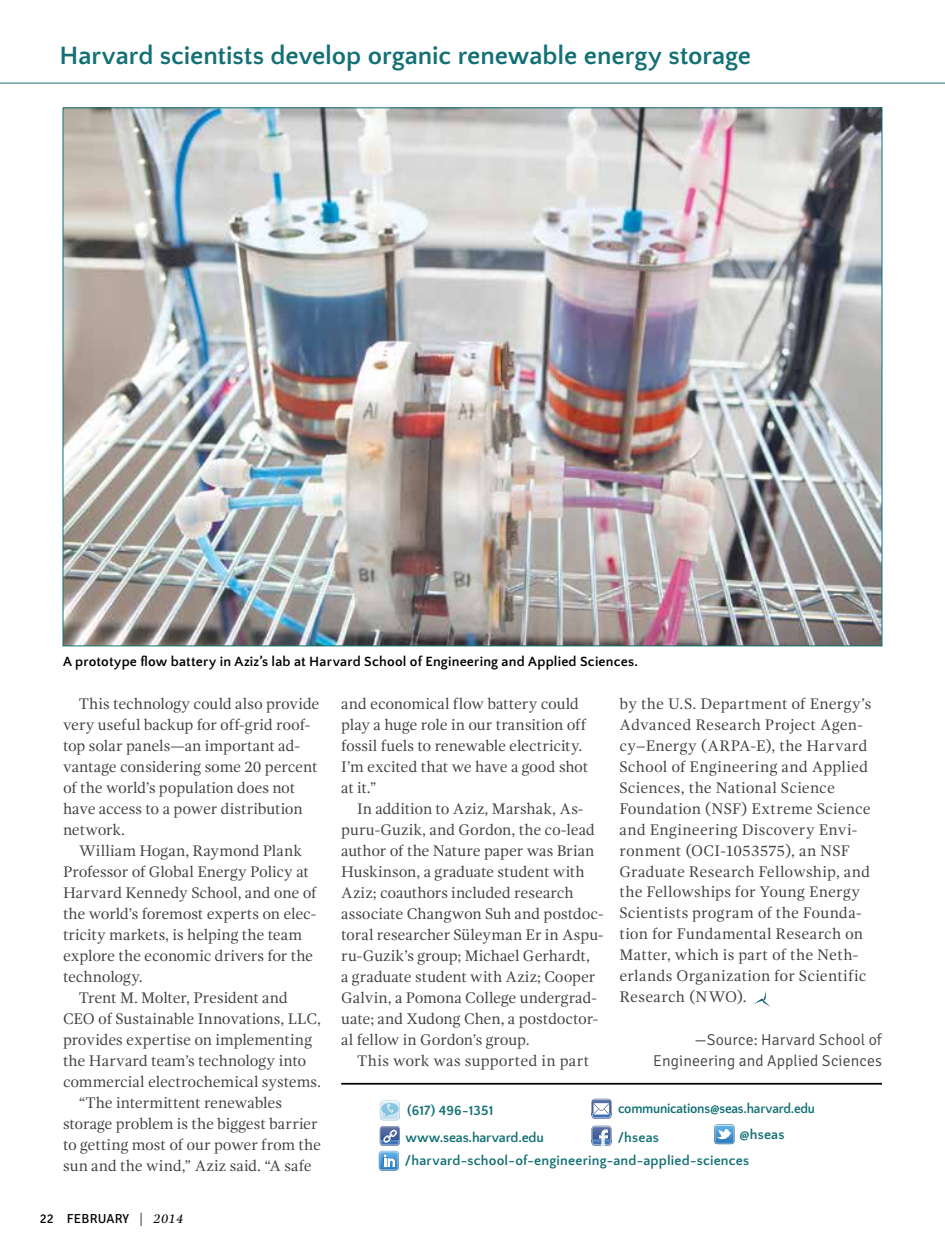
<style>
.page{position:relative;width:945px;height:1260px;background:#fff}
.page>*{position:absolute;margin:0;border:0;box-sizing:border-box;transform-origin:0 0}
.t1{font:700 26.25px "Quattrocento Sans";letter-spacing:-.005em;color:#137074}
.t2{font:15.75px/21px "Gandhi Serif";color:#414042}
.t3{font:15.75px "Gandhi Serif";letter-spacing:-.02em;color:#414042}
.t4{font:300 15.75px/21px "Signika";letter-spacing:.01em;color:#414042;text-align:right}
.t5{font:700 14px/26.2px "Quattrocento Sans";letter-spacing:.01em;color:#137074}
.t6{font:700 14px "Quattrocento Sans";letter-spacing:.015em;color:#000}
.t7{font:700 14px "Quattrocento Sans";letter-spacing:-.015em;color:#137074;scale:.95 1}
.t8{font:13.12px "Signika";letter-spacing:.02em;color:#000}
.s1{font-family:"Gandhi Serif";font-style:italic}
</style>
<div class="page">
<svg style="left:755px;top:991px;width:15px;height:15px"></svg>
<hr style="left:0;top:83px;width:945px;height:1px;background:#137074">
<img style="left:65px;top:109px;width:815px;height:535px">
<hr style="left:341px;top:1083px;width:541px;height:2px;background:#000">
<svg style="left:380px;top:1100px;width:20px;height:20px"></svg>
<svg style="left:592px;top:1127px;width:20px;height:19px"></svg>
<img style="left:592px;top:1126px;width:19px;height:4px">
<svg style="left:592px;top:1099px;width:20px;height:20px"></svg>
<svg style="left:714px;top:1124px;width:20px;height:20px"></svg>
<svg style="left:379px;top:1126px;width:21px;height:45px"></svg>
<h1 class="t1" style="left:60px;top:42px;width:693px">Harvard scientists develop organic renewable energy storage</h1>
<p class="t6" style="left:63px;top:654px;width:577px">A prototype flow battery in Aziz’s lab at Harvard School of Engineering and Applied Sciences.</p>
<p class="t2" style="left:63px;top:693px;width:258px;text-indent:16px">This technology could also provide very useful backup for off-grid roof&shy;top solar panels—an important ad&shy;vantage considering some 20 percent of the world’s population does not have access to a power distribution network.</p>
<p class="t2" style="left:79px;top:840px;width:225px">William Hogan, Raymond Plank</p>
<p class="t2" style="left:63px;top:861px;width:248px">Professor of Global Energy Policy at</p>
<p class="t2" style="left:63px;top:882px;width:255px">Harvard Kennedy School, and one of</p>
<p class="t2" style="left:63px;top:903px;width:255px">the world’s foremost experts on elec-</p>
<p class="t2" style="left:63px;top:924px;width:241px">tricity markets, is helping the team</p>
<p class="t3" style="left:63px;top:947px;width:252px">explore the economic drivers for the</p>
<p class="t2" style="left:63px;top:966px;width:81px">technology.</p>
<p class="t3" style="left:79px;top:989px;width:211px">Trent M. Molter, President and</p>
<p class="t2" style="left:63px;top:1008px;width:260px">CEO of Sustainable Innovations, LLC,</p>
<p class="t2" style="left:63px;top:1029px;width:251px">provides expertise on implementing</p>
<p class="t2" style="left:63px;top:1050px;width:245px">the Harvard team’s technology into</p>
<p class="t2" style="left:63px;top:1071px;width:260px">commercial electrochemical systems.</p>
<p class="t2" style="left:79px;top:1092px;width:205px">“The intermittent renewables</p>
<p class="t2" style="left:63px;top:1113px;width:256px">storage problem is the biggest barrier</p>
<p class="t2" style="left:63px;top:1134px;width:260px">to getting most of our power from the</p>
<p class="t2" style="left:63px;top:1155px;width:250px">sun and the wind,” Aziz said. “A safe</p>
<p class="t8" style="left:40px;top:1211px;width:145px">22 FEBRUARY <span class="s1">| 2014</span></p>
<p class="t2" style="left:341px;top:693px;width:249px">and economical flow battery could play a huge role in our transition off fossil fuels to renewable electricity.<br>I’m excited that we have a good shot at it.”</p>
<p class="t2" style="left:341px;top:798px;width:264px;text-indent:16px">In addition to Aziz, Marshak, As&shy;puru-Guzik, and Gordon, the co-lead author of the Nature paper was Brian Huskinson, a graduate student with Aziz; coauthors included research associate Changwon Suh and postdoc&shy;toral researcher Süleyman Er in Aspu&shy;ru-Guzik’s group; Michael Gerhardt,<br>a graduate student with Aziz; Cooper Galvin, a Pomona College undergrad&shy;uate; and Xudong Chen, a postdoctor&shy;al fellow in Gordon’s group.</p>
<p class="t2" style="left:357px;top:1050px;width:234px">This work was supported in part</p>
<p class="t2" style="left:620px;top:693px;width:253px">by the U.S. Department of Energy’s<br>Advanced Research Project Agen&shy;cy–Energy (ARPA-E), the Harvard<br>School of Engineering and Applied<br>Sciences, the National Science<br>Foundation (NSF) Extreme Science and Engineering Discovery Envi&shy;ronment (OCI-1053575), an NSF<br>Graduate Research Fellowship, and the Fellowships for Young Energy<br>Scientists program of the Founda&shy;tion for Fundamental Research on<br>Matter, which is part of the Neth&shy;erlands Organization for Scientific<br>Research (NWO).</p>
<p class="t4" style="left:653px;top:1029px;width:230px">—Source: Harvard School of<br>Engineering and Applied Sciences</p>
<p class="t7" style="left:618px;top:1101px;width:209px">communications@seas.harvard.edu</p>
<p class="t5" style="left:740px;top:1122px;width:47px">@hseas</p>
<p class="t5" style="left:405px;top:1148px;width:346px">/harvard-school-of-engineering-and-applied-sciences</p>
<p class="t5" style="left:406px;top:1098px;width:140px">(617) 496-1351 www.seas.harvard.edu</p>
<p class="t5" style="left:618px;top:1124px;width:43px">/hseas</p>
</div>
